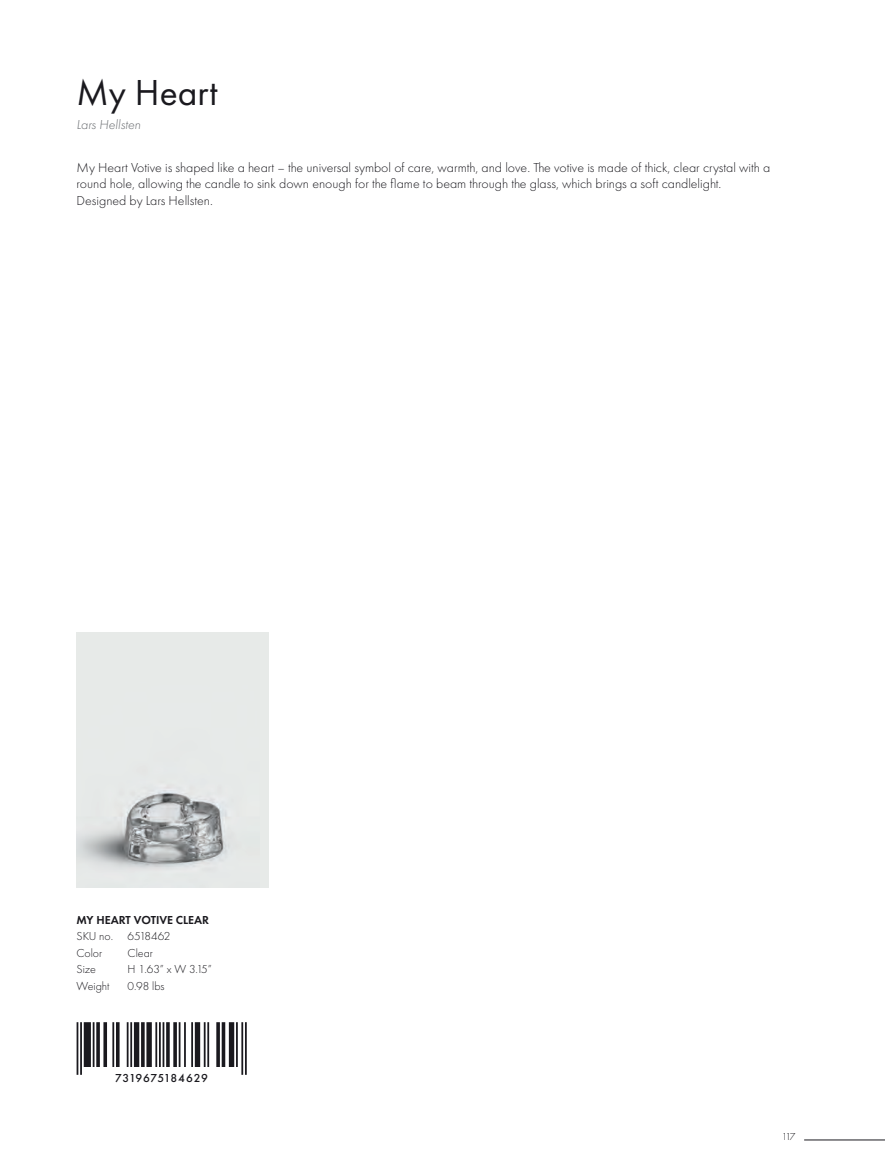
<style>
.page{position:relative;width:885px;height:1174px;background:#fff}
.page>*{position:absolute;margin:0;border:0;box-sizing:border-box;transform-origin:0 0}
.t1{font:37.5px "Futura PT";color:#1a191e}
.t2{font:300 13.5px/16.5px "Futura PT";color:#1a191e}
.t3{font:italic 300 13.5px "Futura PT";color:#686b6f}
.t4{font:300 12px/16.5px "Futura PT";color:#1a191e}
.t5{font:600 12px "Futura PT";color:#1a191e}
.t6{font:500 12px "Futura PT";letter-spacing:.045em;color:#1a191e}
.t7{font:300 10.5px "Futura PT";color:#1a191e}
</style>
<div class="page">
<img style="left:77px;top:632px;width:191px;height:256px">
<svg style="left:77px;top:1022px;width:170px;height:52px"></svg>
<div style="left:83px;top:1067px;width:157px;height:21px;background:#fff"></div>
<hr style="left:804px;top:1139px;width:80px;height:1px;background:#1a191e">
<h1 class="t1" style="left:77px;top:70px;width:142px">My Heart</h1>
<p class="t3" style="left:77px;top:117px;width:66px">Lars Hellsten</p>
<p class="t2" style="left:77px;top:159px;width:695px">My Heart Votive is shaped like a heart – the universal symbol of care, warmth, and love. The votive is made of thick, clear crystal with a round hole, allowing the candle to sink down enough for the flame to beam through the glass, which brings a soft candlelight.<br>Designed by Lars Hellsten.</p>
<p class="t5" style="left:77px;top:912px;width:134px">MY HEART VOTIVE CLEAR</p>
<p class="t4" style="left:77px;top:928px;width:95px">SKU no. 6518462<br>Color</p>
<p class="t4" style="left:128px;top:944px;width:27px">Clear</p>
<p class="t4" style="left:77px;top:961px;width:21px">Size</p>
<p class="t4" style="left:128px;top:961px;width:86px">H 1.63” x W 3.15”</p>
<p class="t4" style="left:77px;top:977px;width:34px">Weight</p>
<p class="t4" style="left:128px;top:977px;width:38px">0.98 lbs</p>
<p class="t6" style="left:115px;top:1071px;width:94px">7319675184629</p>
<p class="t7" style="left:781px;top:1130px;width:15px">117</p>
</div>
